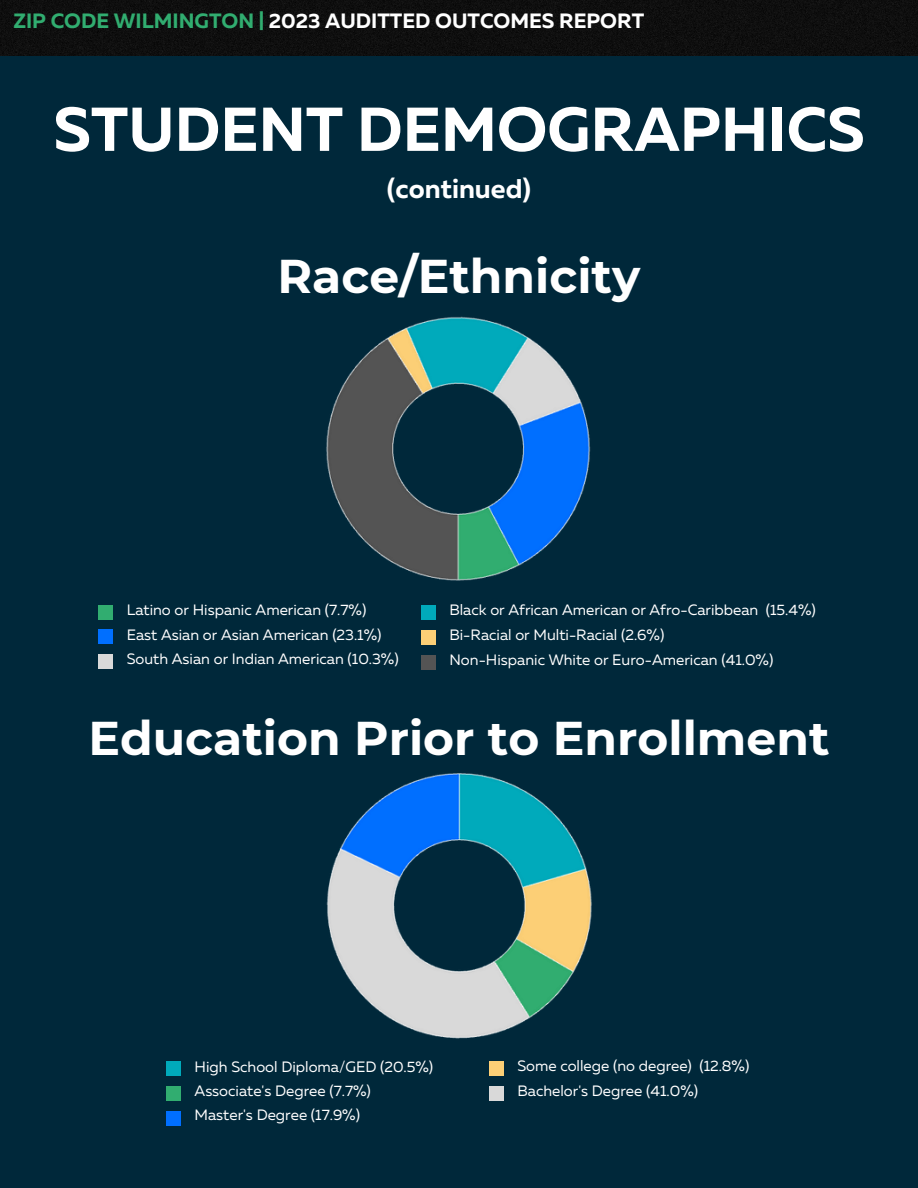
<style>
.page{position:relative;width:918px;height:1188px;background:#00283a}
.page>*{position:absolute;margin:0;border:0;box-sizing:border-box;transform-origin:0 0}
.t1{font:700 61.8px "Muller";color:#fff}
.t2{font:700 47.25px "Montserrat";color:#fff}
.t3{font:700 27px "Muller";color:#fff}
.t4{font:700 20.7px "Muller";color:#fff}
.t5{font:15px/24.3px "Muller";color:#fff}
.s1{color:#31ad70}
</style>
<div class="page">
<div style="left:0;top:0;width:918px;height:55px;background:#0f0f0f"></div>
<img style="left:326px;top:316px;width:265px;height:265px">
<div style="left:98px;top:629px;width:15px;height:15px;background:#006fff"></div>
<div style="left:98px;top:605px;width:15px;height:14px;background:#31ad70"></div>
<div style="left:98px;top:654px;width:15px;height:15px;background:#d9d9d9"></div>
<div style="left:421px;top:605px;width:15px;height:15px;background:#0ab"></div>
<div style="left:421px;top:630px;width:15px;height:15px;background:#fccf76"></div>
<div style="left:421px;top:655px;width:15px;height:15px;background:#545454"></div>
<img style="left:326px;top:773px;width:266px;height:266px">
<div style="left:166px;top:1086px;width:15px;height:15px;background:#31ad70"></div>
<div style="left:166px;top:1061px;width:15px;height:15px;background:#0ab"></div>
<div style="left:166px;top:1111px;width:15px;height:15px;background:#006fff"></div>
<div style="left:489px;top:1061px;width:15px;height:15px;background:#fccf76"></div>
<div style="left:489px;top:1086px;width:15px;height:15px;background:#d9d9d9"></div>
<h3 class="t4" style="left:13px;top:12px;width:632px"><span class="s1">ZIP CODE WILMINGTON |</span> 2023 AUDITTED OUTCOMES REPORT</h3>
<h1 class="t1" style="left:53px;top:103px;width:813px">STUDENT DEMOGRAPHICS</h1>
<h3 class="t3" style="left:387px;top:177px;width:146px">(continued)</h3>
<h2 class="t2" style="left:278px;top:247px;width:364px">Race/Ethnicity</h2>
<p class="t5" style="left:127px;top:599px;width:273px">Latino or Hispanic American (7.7%)<br>East Asian or Asian American (23.1%)<br>South Asian or Indian American (10.3%)</p>
<p class="t5" style="left:449px;top:598px;width:368px;line-height:25px">Black or African American or Afro-Caribbean (15.4%)<br>Bi-Racial or Multi-Racial (2.6%)<br>Non-Hispanic White or Euro-American (41.0%)</p>
<h2 class="t2" style="left:88px;top:709px;width:743px">Education Prior to Enrollment</h2>
<p class="t5" style="left:195px;top:1056px;width:240px">High School Diploma/GED (20.5%)<br>Associate's Degree (7.7%)<br>Master's Degree (17.9%)</p>
<p class="t5" style="left:517px;top:1055px;width:234px;line-height:25px">Some college (no degree) (12.8%)<br>Bachelor's Degree (41.0%)</p>
</div>
